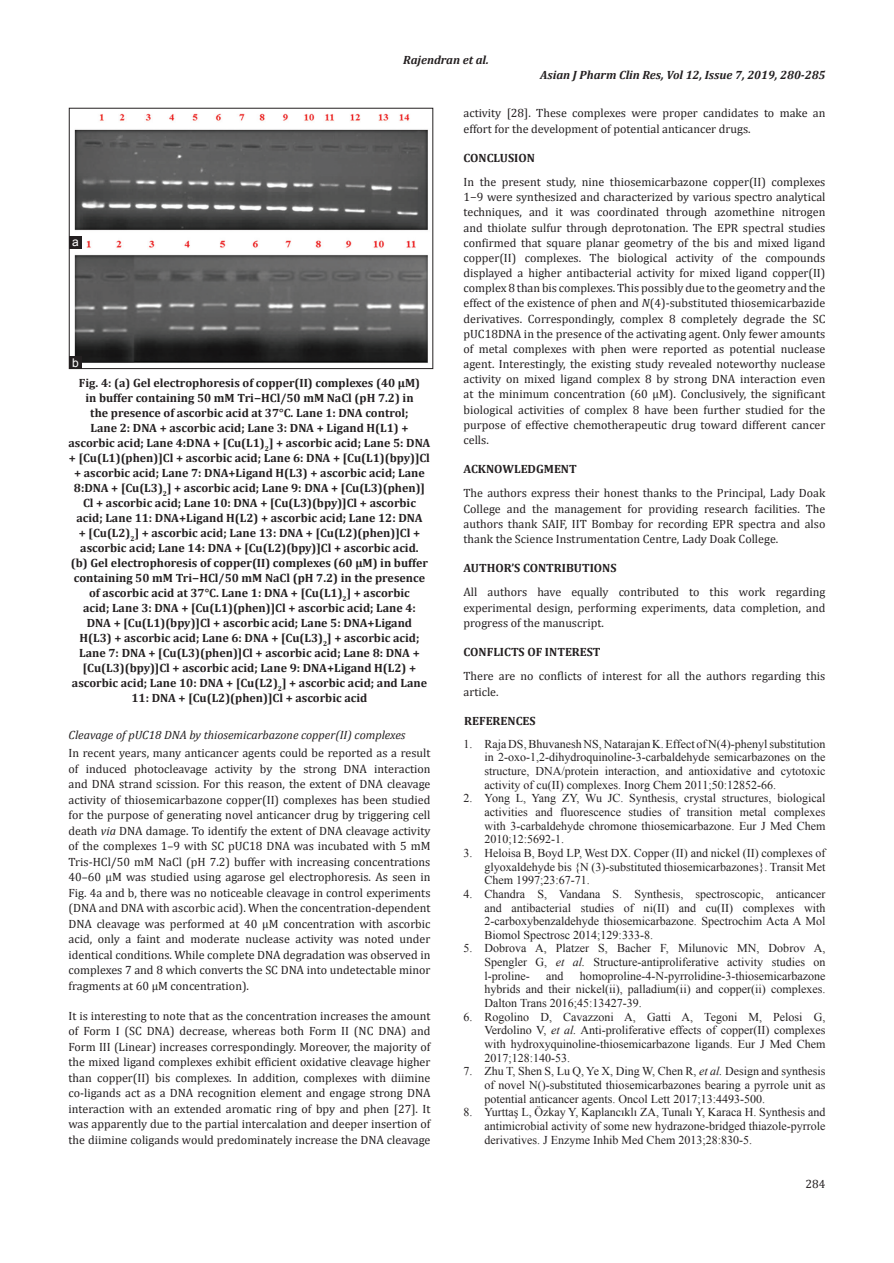
<style>
.page{position:relative;width:894px;height:1263px;background:#fff}
.page>*{position:absolute;margin:0;border:0;box-sizing:border-box;transform-origin:0 0}
.TX{font:12px/15.1px "Cambria";color:#231f20;text-align:justify}
.REF{font:12px/13.6px "Times New Roman";color:#231f20;text-align:justify}
.FGC{font:700 12px/15px "Cambria";color:#231f20;text-align:center}
.t1{font:italic 700 12px "Cambria";color:#231f20}
.t2{font:italic 12px "Cambria";color:#231f20}
.LABEL{font:12px "Arial";color:#fff}
.s1{font-style:italic}
</style>
<div class="page">
<img style="left:74px;top:113px;width:354px;height:250px">
<div style="left:69px;top:108px;width:364px;height:261px;border:1px solid #231f20"></div>
<div style="left:69px;top:356px;width:13px;height:13px;background:#231f20"></div>
<div style="left:69px;top:236px;width:13px;height:13px;background:#231f20"></div>
<p class="t1" style="left:403px;top:51px;width:87px">Rajendran et al.</p>
<p class="t1" style="left:540px;top:66px;width:287px">Asian J Pharm Clin Res, Vol 12, Issue 7, 2019, 280-285</p>
<p class="LABEL" style="left:72px;top:234px;width:8px">a</p>
<p class="LABEL" style="left:72px;top:355px;width:8px">b</p>
<p class="FGC" style="left:68px;top:375px;width:363px">Fig. 4: (a) Gel electrophoresis of copper(II) complexes (40 µM)<br>in buffer containing 50 mM Tri−HCl/50 mM NaCl (pH 7.2) in<br>the presence of ascorbic acid at 37°C. Lane 1: DNA control;<br>Lane 2: DNA + ascorbic acid; Lane 3: DNA + Ligand H(L1) + ascorbic acid; Lane 4:DNA + [Cu(L1)<sub>2</sub>] + ascorbic acid; Lane 5: DNA + [Cu(L1)(phen)]Cl + ascorbic acid; Lane 6: DNA + [Cu(L1)(bpy)]Cl + ascorbic acid; Lane 7: DNA+Ligand H(L3) + ascorbic acid; Lane 8:DNA + [Cu(L3)<sub>2</sub>] + ascorbic acid; Lane 9: DNA + [Cu(L3)(phen)] Cl + ascorbic acid; Lane 10: DNA + [Cu(L3)(bpy)]Cl + ascorbic acid; Lane 11: DNA+Ligand H(L2) + ascorbic acid; Lane 12: DNA<br>+ [Cu(L2)<sub>2</sub>] + ascorbic acid; Lane 13: DNA + [Cu(L2)(phen)]Cl + ascorbic acid; Lane 14: DNA + [Cu(L2)(bpy)]Cl + ascorbic acid.<br>(b) Gel electrophoresis of copper(II) complexes (60 µM) in buffer containing 50 mM Tri−HCl/50 mM NaCl (pH 7.2) in the presence of ascorbic acid at 37°C. Lane 1: DNA + [Cu(L1)<sub>2</sub>] + ascorbic<br>acid; Lane 3: DNA + [Cu(L1)(phen)]Cl + ascorbic acid; Lane 4:<br>DNA + [Cu(L1)(bpy)]Cl + ascorbic acid; Lane 5: DNA+Ligand<br>H(L3) + ascorbic acid; Lane 6: DNA + [Cu(L3)<sub>2</sub>] + ascorbic acid; Lane 7: DNA + [Cu(L3)(phen)]Cl + ascorbic acid; Lane 8: DNA + [Cu(L3)(bpy)]Cl + ascorbic acid; Lane 9: DNA+Ligand H(L2) + ascorbic acid; Lane 10: DNA + [Cu(L2)<sub>2</sub>] + ascorbic acid; and Lane 11: DNA + [Cu(L2)(phen)]Cl + ascorbic acid</p>
<h3 class="t2" style="left:68px;top:726px;width:338px">Cleavage of pUC18 DNA by thiosemicarbazone copper(II) complexes</h3>
<p class="TX" style="left:68px;top:745px;width:363px">In recent years, many anticancer agents could be reported as a result of induced photocleavage activity by the strong DNA interaction and DNA strand scission. For this reason, the extent of DNA cleavage activity of thiosemicarbazone copper(II) complexes has been studied for the purpose of generating novel anticancer drug by triggering cell death <span class="s1">via</span> DNA damage. To identify the extent of DNA cleavage activity of the complexes 1–9 with SC pUC18 DNA was incubated with 5 mM Tris-HCl/50 mM NaCl (pH 7.2) buffer with increasing concentrations 40–60 μM was studied using agarose gel electrophoresis. As seen in Fig. 4a and b, there was no noticeable cleavage in control experiments (DNA and DNA with ascorbic acid). When the concentration-dependent DNA cleavage was performed at 40 μM concentration with ascorbic acid, only a faint and moderate nuclease activity was noted under identical conditions. While complete DNA degradation was observed in complexes 7 and 8 which converts the SC DNA into undetectable minor fragments at 60 µM concentration).</p>
<p class="TX" style="left:68px;top:1007px;width:363px">It is interesting to note that as the concentration increases the amount of Form I (SC DNA) decrease, whereas both Form II (NC DNA) and Form III (Linear) increases correspondingly. Moreover, the majority of the mixed ligand complexes exhibit efficient oxidative cleavage higher than copper(II) bis complexes. In addition, complexes with diimine co-ligands act as a DNA recognition element and engage strong DNA interaction with an extended aromatic ring of bpy and phen [27]. It was apparently due to the partial intercalation and deeper insertion of the diimine coligands would predominately increase the DNA cleavage</p>
<p class="TX" style="left:463px;top:106px;width:363px">activity [28]. These complexes were proper candidates to make an effort for the development of potential anticancer drugs.</p>
<h1 class="FGC" style="left:463px;top:150px;width:73px">CONCLUSION</h1>
<p class="TX" style="left:463px;top:174px;width:363px">In the present study, nine thiosemicarbazone copper(II) complexes 1−9 were synthesized and characterized by various spectro analytical techniques, and it was coordinated through azomethine nitrogen and thiolate sulfur through deprotonation. The EPR spectral studies confirmed that square planar geometry of the bis and mixed ligand copper(II) complexes. The biological activity of the compounds displayed a higher antibacterial activity for mixed ligand copper(II) complex 8 than bis complexes. This possibly due to the geometry and the effect of the existence of phen and <span class="s1">N</span>(4)-substituted thiosemicarbazide derivatives. Correspondingly, complex 8 completely degrade the SC pUC18DNA in the presence of the activating agent. Only fewer amounts of metal complexes with phen were reported as potential nuclease agent. Interestingly, the existing study revealed noteworthy nuclease activity on mixed ligand complex 8 by strong DNA interaction even at the minimum concentration (60 μM). Conclusively, the significant biological activities of complex 8 have been further studied for the purpose of effective chemotherapeutic drug toward different cancer cells.</p>
<h1 class="FGC" style="left:463px;top:461px;width:115px">ACKNOWLEDGMENT</h1>
<p class="TX" style="left:463px;top:486px;width:363px">The authors express their honest thanks to the Principal, Lady Doak College and the management for providing research facilities. The authors thank SAIF, IIT Bombay for recording EPR spectra and also thank the Science Instrumentation Centre, Lady Doak College.</p>
<h1 class="FGC" style="left:463px;top:560px;width:154px">AUTHOR’S CONTRIBUTIONS</h1>
<p class="TX" style="left:463px;top:585px;width:363px">All authors have equally contributed to this work regarding experimental design, performing experiments, data completion, and progress of the manuscript.</p>
<h1 class="FGC" style="left:463px;top:644px;width:138px">CONFLICTS OF INTEREST</h1>
<p class="TX" style="left:463px;top:668px;width:363px">There are no conflicts of interest for all the authors regarding this article.</p>
<h1 class="FGC" style="left:464px;top:713px;width:73px">REFERENCES</h1>
<p class="REF" style="left:484px;top:736px;width:342px;text-indent:-21px">1. Raja DS, Bhuvanesh NS, Natarajan K. Effect of N(4)-phenyl substitution in 2-oxo-1,2-dihydroquinoline-3-carbaldehyde semicarbazones on the structure, DNA/protein interaction, and antioxidative and cytotoxic activity of cu(II) complexes. Inorg Chem 2011;50:12852-66.</p>
<p class="REF" style="left:484px;top:791px;width:342px;text-indent:-21px">2. Yong L, Yang ZY, Wu JC. Synthesis, crystal structures, biological activities and fluorescence studies of transition metal complexes with 3-carbaldehyde chromone thiosemicarbazone. Eur J Med Chem 2010;12:5692-1.</p>
<p class="REF" style="left:484px;top:845px;width:342px;text-indent:-21px">3. Heloisa B, Boyd LP, West DX. Copper (II) and nickel (II) complexes of glyoxaldehyde bis {N (3)-substituted thiosemicarbazones}. Transit Met Chem 1997;23:67-71.</p>
<p class="REF" style="left:484px;top:886px;width:342px;text-indent:-21px">4. Chandra S, Vandana S. Synthesis, spectroscopic, anticancer and antibacterial studies of ni(II) and cu(II) complexes with 2-carboxybenzaldehyde thiosemicarbazone. Spectrochim Acta A Mol Biomol Spectrosc 2014;129:333-8.</p>
<p class="REF" style="left:484px;top:941px;width:342px;text-indent:-21px">5. Dobrova A, Platzer S, Bacher F, Milunovic MN, Dobrov A, Spengler G, <span class="s1">et al.</span> Structure-antiproliferative activity studies on l-proline-</p>
<p class="REF" style="left:484px;top:968px;width:342px;text-indent:95px">homoproline-4-N-pyrrolidine-3-thiosemicarbazone hybrids and their nickel(ii), palladium(ii) and copper(ii) complexes.<br>Dalton Trans 2016;45:13427-39.</p>
<p class="REF" style="left:484px;top:1009px;width:342px;text-indent:-21px">6. Rogolino D, Cavazzoni A, Gatti A, Tegoni M, Pelosi G, Verdolino V, <span class="s1">et al.</span> Anti-proliferative effects of copper(II) complexes with hydroxyquinoline-thiosemicarbazone ligands. Eur J Med Chem 2017;128:140-53.</p>
<p class="REF" style="left:484px;top:1064px;width:342px;text-indent:-21px">7. Zhu T, Shen S, Lu Q, Ye X, Ding W, Chen R, <span class="s1">et al.</span> Design and synthesis of novel N()-substituted thiosemicarbazones bearing a pyrrole unit as potential anticancer agents. Oncol Lett 2017;13:4493-500.</p>
<p class="REF" style="left:484px;top:1105px;width:342px;text-indent:-21px">8. Yurttaş L, Özkay Y, Kaplancıklı ZA, Tunalı Y, Karaca H. Synthesis and antimicrobial activity of some new hydrazone-bridged thiazole-pyrrole derivatives. J Enzyme Inhib Med Chem 2013;28:830-5.</p>
<p class="REF" style="left:546px;top:968px;width:19px">and</p>
<p class="TX" style="left:805px;top:1176px;width:21px">284</p>
</div>
